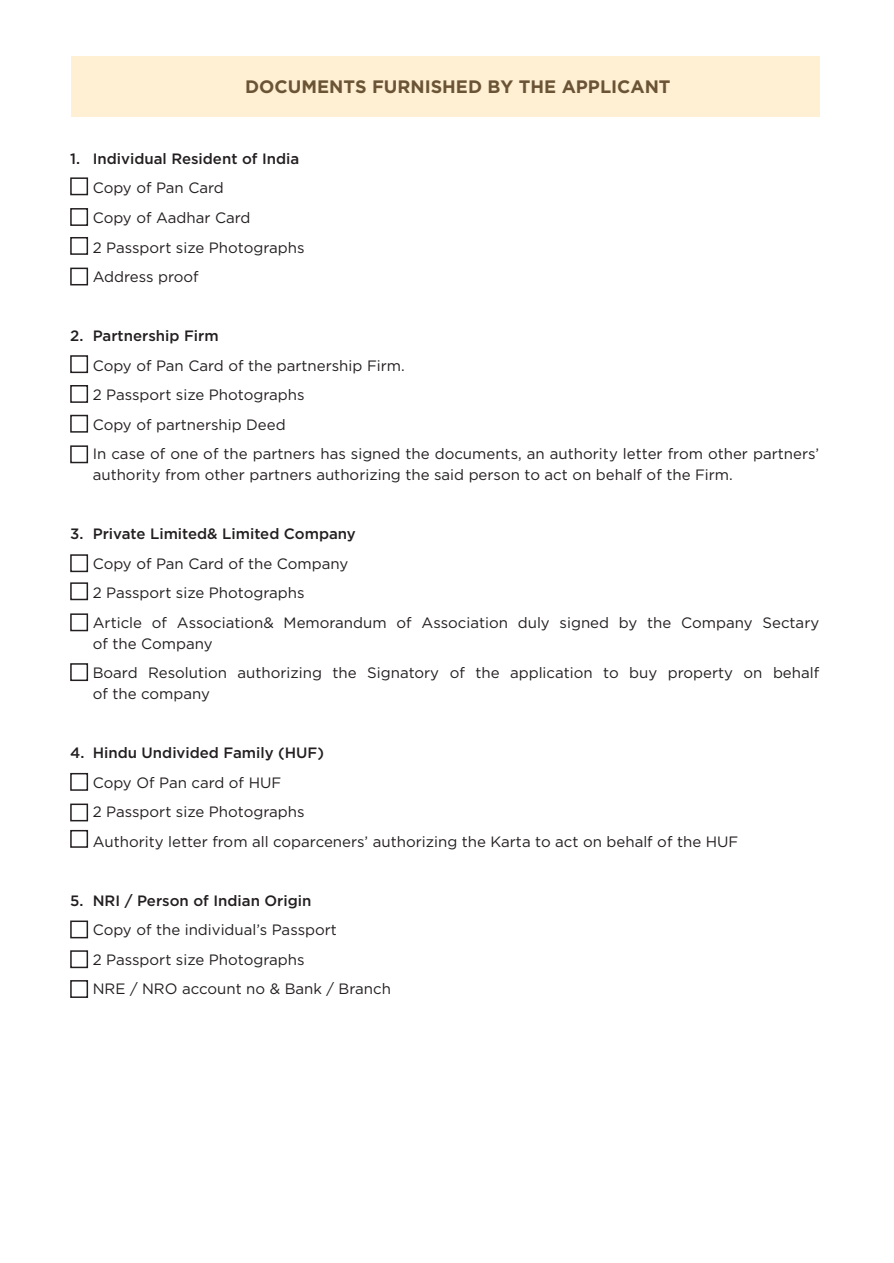
<style>
.page{position:relative;width:894px;height:1263px;background:#fff}
.page>*{position:absolute;margin:0;border:0;box-sizing:border-box;transform-origin:0 0}
.t1{font:700 18px "Gotham";color:#6a5435}
.t2{font:15px/29.5px "Gotham";color:#231f20}
.t3{font:500 15px "Gotham";color:#231f20}
</style>
<div class="page">
<div style="left:71px;top:56px;width:747px;height:61px;background:#ffefd3"></div>
<div style="left:70px;top:177px;width:18px;height:18px;border:2px solid #231f20"></div>
<div style="left:70px;top:208px;width:18px;height:18px;border:2px solid #231f20"></div>
<div style="left:70px;top:237px;width:18px;height:18px;border:2px solid #231f20"></div>
<div style="left:70px;top:268px;width:18px;height:17px;border:2px solid #231f20"></div>
<div style="left:70px;top:355px;width:18px;height:18px;border:2px solid #231f20"></div>
<div style="left:70px;top:385px;width:18px;height:18px;border:2px solid #231f20"></div>
<div style="left:70px;top:415px;width:18px;height:17px;border:2px solid #231f20"></div>
<div style="left:70px;top:445px;width:18px;height:18px;border:2px solid #231f20"></div>
<div style="left:70px;top:554px;width:18px;height:18px;border:2px solid #231f20"></div>
<div style="left:70px;top:582px;width:18px;height:18px;border:2px solid #231f20"></div>
<div style="left:70px;top:613px;width:18px;height:18px;border:2px solid #231f20"></div>
<div style="left:70px;top:663px;width:18px;height:18px;border:2px solid #231f20"></div>
<div style="left:70px;top:773px;width:18px;height:17px;border:2px solid #231f20"></div>
<div style="left:70px;top:803px;width:18px;height:18px;border:2px solid #231f20"></div>
<div style="left:70px;top:830px;width:18px;height:17px;border:2px solid #231f20"></div>
<div style="left:70px;top:920px;width:18px;height:18px;border:2px solid #231f20"></div>
<div style="left:70px;top:950px;width:18px;height:18px;border:2px solid #231f20"></div>
<div style="left:70px;top:980px;width:18px;height:18px;border:2px solid #231f20"></div>
<p class="t1" style="left:245px;top:77px;width:427px">DOCUMENTS FURNISHED BY THE APPLICANT</p>
<p class="t3" style="left:70px;top:150px;width:230px">1. Individual Resident of India</p>
<p class="t2" style="left:93px;top:173px;width:213px">Copy of Pan Card<br>Copy of Aadhar Card<br>2 Passport size Photographs<br>Address proof</p>
<p class="t3" style="left:70px;top:327px;width:150px">2. Partnership Firm</p>
<p class="t2" style="left:93px;top:350px;width:727px">Copy of Pan Card of the partnership Firm.<br>2 Passport size Photographs<br>Copy of partnership Deed<br>In case of one of the partners has signed the documents, an authority letter from other partners’</p>
<p class="t2" style="left:93px;top:460px;width:641px">authority from other partners authorizing the said person to act on behalf of the Firm.</p>
<p class="t3" style="left:70px;top:525px;width:287px">3. Private Limited&amp; Limited Company</p>
<p class="t2" style="left:93px;top:548px;width:727px">Copy of Pan Card of the Company<br>2 Passport size Photographs<br>Article of Association&amp; Memorandum of Association duly signed by the Company Sectary</p>
<p class="t2" style="left:93px;top:628px;width:727px">of the Company<br>Board Resolution authorizing the Signatory of the application to buy property on behalf</p>
<p class="t2" style="left:93px;top:679px;width:119px">of the company</p>
<p class="t3" style="left:70px;top:744px;width:255px">4. Hindu Undivided Family (HUF)</p>
<p class="t2" style="left:93px;top:767px;width:647px">Copy Of Pan card of HUF<br>2 Passport size Photographs<br>Authority letter from all coparceners’ authorizing the Karta to act on behalf of the HUF</p>
<p class="t3" style="left:70px;top:892px;width:242px">5. NRI / Person of Indian Origin</p>
<p class="t2" style="left:93px;top:915px;width:299px">Copy of the individual’s Passport<br>2 Passport size Photographs<br>NRE / NRO account no &amp; Bank / Branch</p>
</div>
